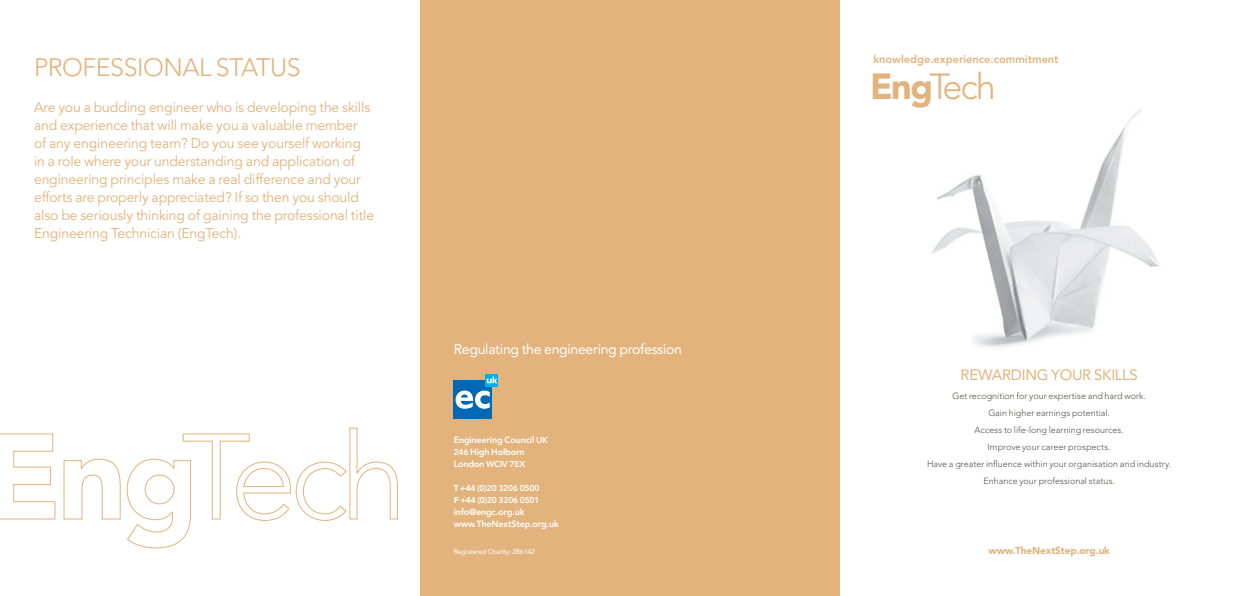
<style>
.page{position:relative;width:1259px;height:596px;background:#fff}
.page>*{position:absolute;margin:0;border:0;box-sizing:border-box;transform-origin:0 0}
.t1{font:300 36px "Avenir";color:#e2b37c}
.t2{font:300 25px "Avenir";letter-spacing:-.02em;color:#e2b37c}
.t3{font:15px "Avenir";letter-spacing:-.02em;color:#e2b37c}
.t4{font:14px/18px "Avenir";letter-spacing:-.01em;color:#e2b37c}
.t5{font:14px "Avenir";color:#fff}
.t6{font:800 11px "Avenir";color:#e2b37c}
.t7{font:900 10px "Avenir";letter-spacing:-.01em;color:#e2b37c}
.t8{font:300 9px/17px "Avenir";color:#535249;text-align:center}
.t9{font:800 9px/12px "Avenir";letter-spacing:-.02em;color:#fff}
.t10{font:800 8.5px/12px "Avenir";letter-spacing:-.02em;color:#fff}
.t11{font:7px "Avenir";letter-spacing:-.02em;color:#fff}
.s1{font-size:8.5px}
.s2{font-size:9px}
.s3{font-weight:900}
</style>
<div class="page">
<div style="left:420px;top:0;width:419px;height:595px;background:#e2b37c"></div>
<svg style="left:0;top:433px;width:56px;height:86px"></svg>
<svg style="left:63px;top:427px;width:335px;height:121px"></svg>
<img style="left:932px;top:109px;width:228px;height:239px">
<div style="left:454px;top:380px;width:38px;height:38px;background:#0168b3"></div>
<svg style="left:485px;top:374px;width:13px;height:13px"></svg>
<svg style="left:487px;top:376px;width:10px;height:7px"></svg>
<svg style="left:455px;top:390px;width:35px;height:18px"></svg>
<h2 class="t2" style="left:34px;top:52px;width:268px">Professional status</h2>
<p class="t4" style="left:34px;top:99px;width:342px">Are you a budding engineer who is developing the skills and experience that will make you a valuable member<br>of any engineering team? Do you see yourself working in a role where your understanding and application of engineering principles make a real difference and your efforts are properly appreciated? If so then you should also be seriously thinking of gaining the professional title Engineering Technician (EngTech).</p>
<p class="t5" style="left:454px;top:341px;width:230px">Regulating the engineering profession</p>
<p class="t9" style="left:454px;top:433px;width:96px">Engineering Council <span class="s1">UK<br>246</span> High Holborn</p>
<p class="t10" style="left:454px;top:458px;width:73px"><span class="s2">London</span> WCIV 7EX</p>
<p class="t10" style="left:454px;top:482px;width:87px"><span class="s3">T</span> +44 (0)20 3206 0500<br><span class="s3">F</span> +44 (0)20 3206 0501</p>
<p class="t9" style="left:454px;top:505px;width:107px">info@engc.org.uk www.TheNextStep.org.uk</p>
<p class="t11" style="left:454px;top:546px;width:83px">Registered Charity: 286142</p>
<p class="t6" style="left:873px;top:52px;width:187px">knowledge.experience.commitment</p>
<h1 class="t1" style="left:870px;top:65px;width:127px"><span class="s3">Eng</span>Tech</h1>
<p class="t3" style="left:960px;top:366px;width:179px">rewarding your skills</p>
<p class="t8" style="left:927px;top:386px;width:245px">Get recognition for your expertise and hard work.<br>Gain higher earnings potential.<br>Access to life-long learning resources.<br>I mprove your career prospects.<br>Have a greater influence within your organisation and industry.<br>Enhance your professional status.</p>
<p class="t7" style="left:988px;top:544px;width:123px">www.TheNextStep.org.uk</p>
</div>
